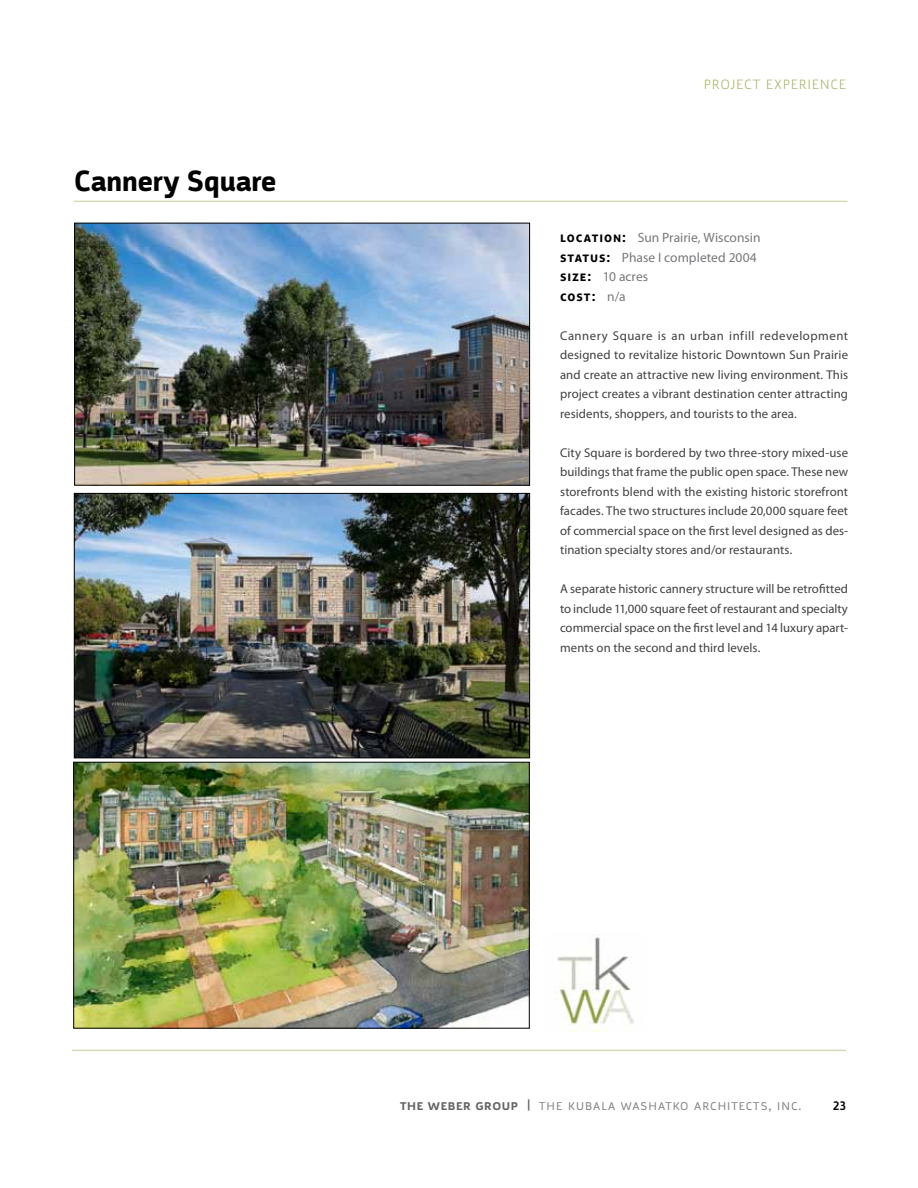
<style>
.page{position:relative;width:918px;height:1188px;background:#fff}
.page>*{position:absolute;margin:0;border:0;box-sizing:border-box;transform-origin:0 0}
.t1{font:700 30px "Argumentum";color:#000}
.t2{font:200 18px "Argumentum";letter-spacing:.045em;color:#acb570}
.t3{font:300 15px "Argumentum";letter-spacing:.07em;color:#808285}
.t4{font:13.5px/19.5px "Myriad Pro";color:#77787b}
.t5{font:700 13.5px "Aller";color:#000}
.t6{font:12.75px/19.5px "Myriad Pro";letter-spacing:.005em;color:#414042;text-align:justify}
.t7{font:500 12.75px "Argumentum";color:#000}
.s1{font-family:"Aller";font-weight:700;color:#000}
.s2{font-family:"Myriad Pro";font-weight:400;color:#77787b}
.s3{font-weight:500;color:#636466}
</style>
<div class="page">
<hr style="left:74px;top:201px;width:774px;height:1px;background:#d5dab7">
<hr style="left:72px;top:1050px;width:774px;height:1px;background:#d5dab7">
<img style="left:76px;top:764px;width:452px;height:262px">
<div style="left:74px;top:762px;width:456px;height:266px;border:1px solid #000"></div>
<img style="left:76px;top:495px;width:452px;height:261px">
<div style="left:74px;top:493px;width:456px;height:265px;border:1px solid #000"></div>
<img style="left:76px;top:225px;width:452px;height:258px">
<div style="left:74px;top:223px;width:456px;height:262px;border:1px solid #000"></div>
<img style="left:555px;top:937px;width:79px;height:95px">
<h1 class="t1" style="left:74px;top:162px;width:204px">Cannery Square</h1>
<h2 class="t2" style="left:704px;top:72px;width:144px">Project Experience</h2>
<p class="t4" style="left:560px;top:228px;width:202px"><span class="s1">LOCATION:</span> Sun Prairie, Wisconsin<br><span class="s1">STATUS:</span> Phase I completed 2004<br><span class="s1">SIZE:</span> 10 acres</p>
<p class="t5" style="left:560px;top:288px;width:67px">COST: <span class="s2">n/a</span></p>
<p class="t6" style="left:560px;top:326px;width:290px">Cannery Square is an urban infill redevelopment designed to revitalize historic Downtown Sun Prairie and create an attractive new living environment. This project creates a vibrant destination center attracting residents, shoppers, and tourists to the area.</p>
<p class="t6" style="left:560px;top:443px;width:290px">City Square is bordered by two three-story mixed-use buildings that frame the public open space. These new storefronts blend with the existing historic storefront facades. The two structures include 20,000 square feet of commercial space on the first level designed as des&shy;tination specialty stores and/or restaurants.</p>
<p class="t6" style="left:560px;top:579px;width:289px">A separate historic cannery structure will be retrofitted to include 11,000 square feet of restaurant and specialty commercial space on the first level and 14 luxury apart&shy;ments on the second and third levels.</p>
<p class="t3" style="left:400px;top:1096px;width:403px"><span class="s3">The Weber Group |</span> The Kubala Washatko Architects, Inc.</p>
<p class="t7" style="left:833px;top:1098px;width:14px">23</p>
</div>
